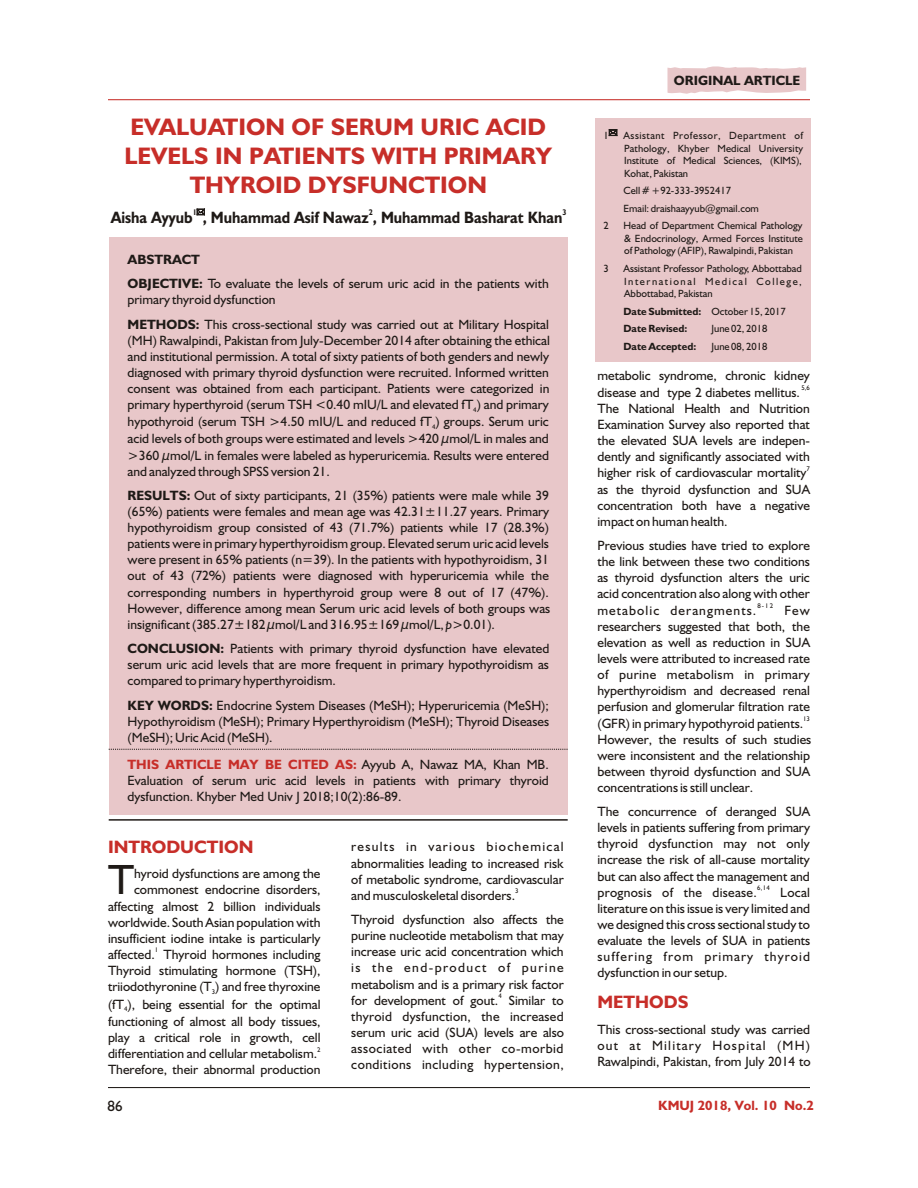
<style>
.page{position:relative;width:918px;height:1188px;background:#fff}
.page>*{position:absolute;margin:0;border:0;box-sizing:border-box;transform-origin:0 0}
.t1{font:42.45px "Humanst 521 BT";color:#1f1a17}
.t2{font:700 24px/28.8px "Humanst 521 BT";color:#c72e29;text-align:center}
.t3{font:700 18px "Humanst 521 BT";color:#c72e29}
.t4{font:700 16.5px "Humanst 521 BT";color:#1f1a17;scale:.9 1}
.t5{font:15px "Humanst 521 BT";color:#1f1a17}
.t6{font:13.5px/16px "Humanst 521 BT";color:#1f1a17;text-align:justify}
.t7{font:13.5px "Humanst 521 BT";letter-spacing:.02em;color:#1f1a17}
.t8{font:13.5px "Humanst 521 BT";letter-spacing:.08em;color:#1f1a17}
.t9{font:700 13.5px "Humanst 521 BT";color:#c72e29}
.t10{font:700 13.5px "Humanst 521 BT";color:#1f1a17}
.t11{font:10.5px/12.5px "Humanst 521 BT";color:#1f1a17}
.t12{font:700 10.5px/17.5px "Humanst 521 BT";color:#1f1a17}
.t13{font:700 8.25px "Humanst 521 BT";color:#1f1a17;scale:.9 1}
.t14{font:6.75px "Humanst 521 BT";color:#1f1a17}
.s1{font-weight:700}
.s2{font-style:italic}
.s3{font-weight:700;color:#c72e29}
.s4{font-weight:400}
</style>
<div class="page">
<svg style="left:667px;top:66px;width:139px;height:28px;background:#ebced0"></svg>
<hr style="left:108px;top:99px;width:702px;height:1px;background:#c72e29">
<div style="left:595px;top:119px;width:216px;height:243px;background:#e8c7c9"></div>
<div style="left:109px;top:237px;width:459px;height:577px;background:#e8c7c9"></div>
<svg style="left:109px;top:749px;width:459px;height:1px"></svg>
<hr style="left:109px;top:819px;width:459px;height:2px;background:#1f1a17">
<svg style="left:609px;top:129px;width:8px;height:7px"></svg>
<svg style="left:197px;top:209px;width:8px;height:6px"></svg>
<hr style="left:108px;top:1087px;width:702px;height:1px;background:#1f1a17">
<h2 class="t2" style="left:124px;top:115px;width:429px">EVALUATION OF SERUM URIC ACID<br>LEVELS IN PATIENTS WITH PRIMARY<br>THYROID DYSFUNCTION</h2>
<p class="t13" style="left:193px;top:208px;width:6px">1</p>
<p class="t13" style="left:369px;top:208px;width:6px">2</p>
<p class="t13" style="left:562px;top:208px;width:6px">3</p>
<p class="t4" style="left:111px;top:210px;width:503px">Aisha Ayyub , Muhammad Asif Nawaz , Muhammad Basharat Khan</p>
<p class="t6" style="left:128px;top:248px;width:423px;line-height:24.3px"><span class="s1">ABSTRACT<br>OBJECTIVE:</span> To evaluate the levels of serum uric acid in the patients with</p>
<p class="t6" style="left:128px;top:289px;width:423px;line-height:24.3px">primary thyroid dysfunction<br><span class="s1">METHODS:</span> This cross-sectional study was carried out at Military Hospital</p>
<p class="t6" style="left:128px;top:333px;width:424px">(MH) Rawalpindi, Pakistan from July-December 2014 after obtaining the ethical and institutional permission. A total of sixty patients of both genders and newly diagnosed with primary thyroid dysfunction were recruited. Informed written consent was obtained from each participant. Patients were categorized in primary hyperthyroid (serum TSH &lt;0.40 mIU/L and elevated fT ) and primary</p>
<p class="t14" style="left:473px;top:407px;width:5px">4</p>
<p class="t6" style="left:128px;top:414px;width:423px;line-height:16.5px">hypothyroid (serum TSH &gt;4.50 mIU/L and reduced fT ) groups. Serum uric acid levels of both groups were estimated and levels &gt;420 µmol/L in males and &gt;360 µmol/L in females were labeled as hyperuricemia. Results were entered and analyzed through SPSS version 21.</p>
<p class="t6" style="left:128px;top:488px;width:424px"><span class="s1">RESULTS:</span> Out of sixty participants, 21 (35%) patients were male while 39 (65%) patients were females and mean age was 42.31±11.27 years. Primary hypothyroidism group consisted of 43 (71.7%) patients while 17 (28.3%) patients were in primary hyperthyroidism group. Elevated serum uric acid levels were present in 65% patients (n=39). In the patients with hypothyroidism, 31 out of 43 (72%) patients were diagnosed with hyperuricemia while the corresponding numbers in hyperthyroid group were 8 out of 17 (47%).<br>However, difference among mean Serum uric acid levels of both groups was insignificant (385.27±182 µmol/L and 316.95±169 µmol/L, <span class="s2">p</span>&gt;0.01).</p>
<p class="t6" style="left:128px;top:642px;width:423px"><span class="s1">CONCLUSION:</span> Patients with primary thyroid dysfunction have elevated serum uric acid levels that are more frequent in primary hypothyroidism as compared to primary hyperthyroidism.</p>
<p class="t6" style="left:128px;top:698px;width:423px"><span class="s1">KEY WORDS:</span> Endocrine System Diseases (MeSH); Hyperuricemia (MeSH); Hypothyroidism (MeSH); Primary Hyperthyroidism (MeSH); Thyroid Diseases (MeSH); Uric Acid (MeSH).</p>
<p class="t14" style="left:432px;top:424px;width:5px">4</p>
<p class="t6" style="left:128px;top:758px;width:423px"><span class="s3">THIS ARTICLE MAY BE CITED AS:</span> Ayyub A, Nawaz MA, Khan MB.<br>Evaluation of serum uric acid levels in patients with primary thyroid dysfunction. Khyber Med Univ J 2018;10(2):86-89.</p>
<h3 class="t3" style="left:108px;top:839px;width:147px">INTRODUCTION</h3>
<p class="t6" style="left:134px;top:867px;width:188px">hyroid dysfunctions are among the</p>
<h1 class="t1" style="left:108px;top:862px;width:28px">T</h1>
<p class="t6" style="left:108px;top:883px;width:214px;text-indent:26px">commonest endocrine disorders, affecting almost 2 billion individuals worldwide. South Asian population with insufficient iodine intake is particularly</p>
<p class="t14" style="left:155px;top:947px;width:5px">1</p>
<p class="t6" style="left:108px;top:947px;width:214px;line-height:16.5px">affected. Thyroid hormones including Thyroid stimulating hormone (TSH), triiodothyronine (T ) and free thyroxine (fT ), being essential for the optimal functioning of almost all body tissues, play a critical role in growth, cell</p>
<p class="t14" style="left:317px;top:1046px;width:5px">2</p>
<p class="t6" style="left:108px;top:1047px;width:214px">differentiation and cellular metabolism.<br>Therefore, their abnormal production</p>
<p class="t14" style="left:212px;top:989px;width:5px">3</p>
<p class="t14" style="left:124px;top:1006px;width:5px">4</p>
<p class="t6" style="left:351px;top:840px;width:214px">results in various biochemical abnormalities leading to increased risk of metabolic syndrome, cardiovascular</p>
<p class="t14" style="left:515px;top:888px;width:5px">3</p>
<p class="t6" style="left:351px;top:884px;width:214px;line-height:24.2px">and musculoskeletal disorders.<br>Thyroid dysfunction also affects the</p>
<p class="t6" style="left:351px;top:929px;width:214px">purine nucleotide metabolism that may increase uric acid concentration which is the end-product of purine metabolism and is a primary risk factor</p>
<p class="t14" style="left:498px;top:993px;width:5px">4</p>
<p class="t6" style="left:351px;top:993px;width:214px">for development of gout. Similar to thyroid dysfunction, the increased serum uric acid (SUA) levels are also associated with other co-morbid conditions including hypertension,</p>
<p class="t10" style="left:674px;top:74px;width:128px">ORIGINAL ARTICLE</p>
<p class="t11" style="left:603px;top:130px;width:7px">1</p>
<p class="t11" style="left:624px;top:130px;width:181px">Assistant Professor, Department of Pathology, Khyber Medical University Institute of Medical Sciences, (KIMS), Kohat, Pakistan</p>
<p class="t11" style="left:624px;top:183px;width:137px;line-height:17.5px">Cell # +92-333-3952417<br>Email: draishaayyub@gmail.com</p>
<p class="t11" style="left:603px;top:220px;width:7px">2</p>
<p class="t11" style="left:624px;top:220px;width:181px;text-align:justify">Head of Department Chemical Pathology &amp; Endocrinology, Armed Forces Institute of Pathology (AFIP), Rawalpindi, Pakistan</p>
<p class="t11" style="left:603px;top:263px;width:7px">3</p>
<p class="t11" style="left:624px;top:263px;width:180px;text-align:justify">Assistant Professor Pathology, Abbottabad International Medical College, Abbottabad, Pakistan</p>
<p class="t12" style="left:624px;top:303px;width:164px">Date Submitted: <span class="s4">October 15, 2017<br></span>Date Revised:</p>
<p class="t11" style="left:711px;top:323px;width:57px">June 02, 2018</p>
<p class="t12" style="left:624px;top:338px;width:74px">Date Accepted:</p>
<p class="t11" style="left:711px;top:341px;width:57px">June 08, 2018</p>
<p class="t6" style="left:597px;top:369px;width:214px">metabolic syndrome, chronic kidney</p>
<p class="t14" style="left:801px;top:385px;width:10px">5,6</p>
<p class="t6" style="left:597px;top:385px;width:214px;text-align:left">disease and type 2 diabetes mellitus.<br>The National Health and Nutrition Examination Survey also reported that the elevated SUA levels are indepen&shy;dently and significantly associated with</p>
<p class="t14" style="left:807px;top:466px;width:5px">7</p>
<p class="t6" style="left:597px;top:466px;width:214px;text-align:left">higher risk of cardiovascular mortality as the thyroid dysfunction and SUA concentration both have a negative impact on human health.</p>
<p class="t6" style="left:597px;top:538px;width:214px">Previous studies have tried to explore the link between these two conditions as thyroid dysfunction alters the uric acid concentration also along with other</p>
<p class="t14" style="left:757px;top:603px;width:17px">8-12</p>
<p class="t8" style="left:597px;top:604px;width:160px">metabolic derangments.</p>
<p class="t6" style="left:597px;top:603px;width:214px;text-indent:187px">Few researchers suggested that both, the elevation as well as reduction in SUA levels were attributed to increased rate of purine metabolism in primary hyperthyroidism and decreased renal perfusion and glomerular filtration rate</p>
<p class="t14" style="left:803px;top:716px;width:8px">13</p>
<p class="t6" style="left:597px;top:716px;width:215px;text-align:left">(GFR) in primary hypothyroid patients.<br>However, the results of such studies were inconsistent and the relationship between thyroid dysfunction and SUA concentrations is still unclear.</p>
<p class="t6" style="left:597px;top:805px;width:214px">The concurrence of deranged SUA levels in patients suffering from primary thyroid dysfunction may not only increase the risk of all-cause mortality but can also affect the management and</p>
<p class="t14" style="left:757px;top:885px;width:14px">6,14</p>
<p class="t7" style="left:597px;top:887px;width:161px">prognosis of the disease.</p>
<p class="t6" style="left:597px;top:885px;width:214px;text-indent:183px">Local literature on this issue is very limited and we designed this cross sectional study to evaluate the levels of SUA in patients suffering from primary thyroid dysfunction in our setup.</p>
<h3 class="t3" style="left:597px;top:995px;width:92px">METHODS</h3>
<p class="t6" style="left:597px;top:1022px;width:215px">This cross-sectional study was carried out at Military Hospital (MH)<br>Rawalpindi, Pakistan, from July 2014 to</p>
<p class="t5" style="left:107px;top:1099px;width:17px">86</p>
<p class="t9" style="left:658px;top:1099px;width:157px">KMUJ 2018, Vol. 10 No.2</p>
</div>
